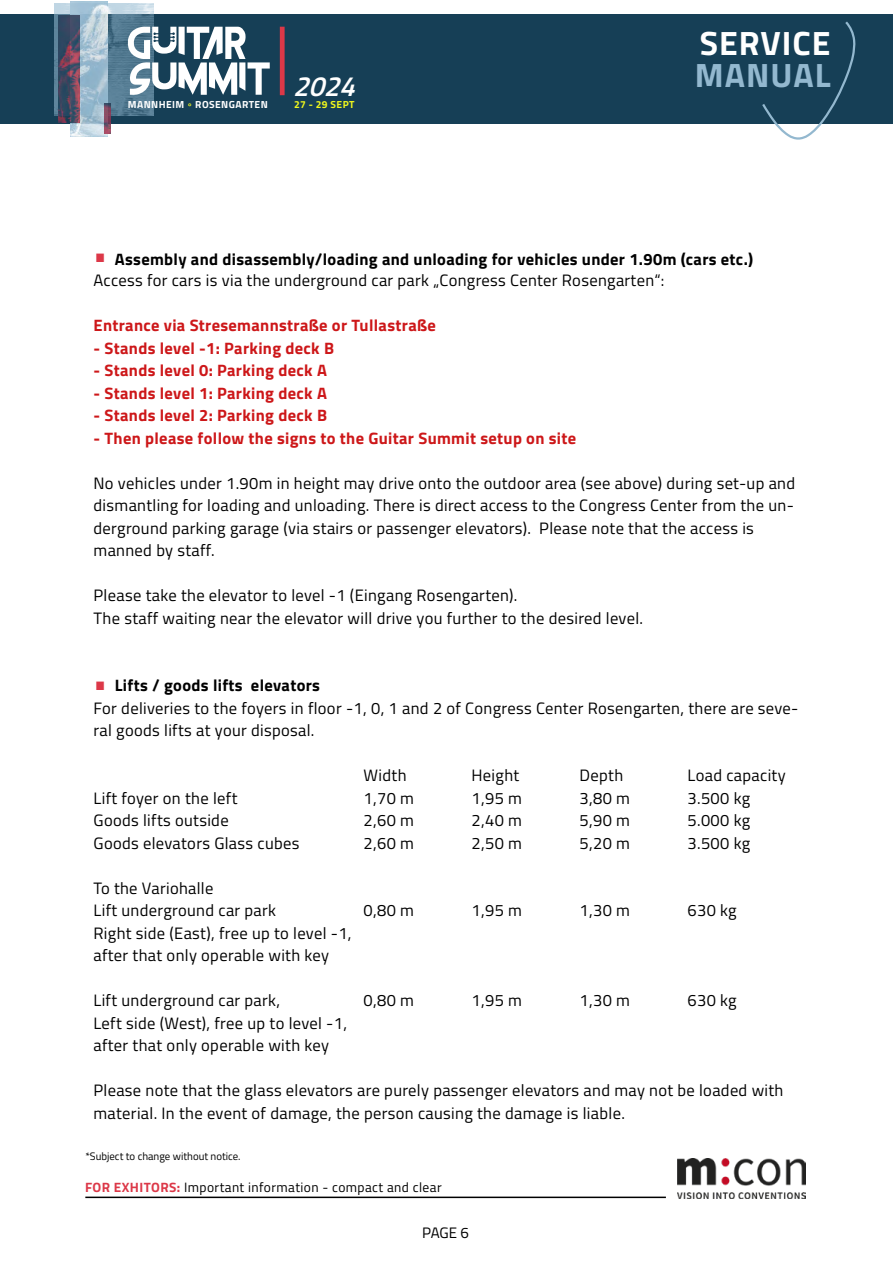
<style>
.page{position:relative;width:893px;height:1263px;background:#fff}
.page>*{position:absolute;margin:0;border:0;box-sizing:border-box;transform-origin:0 0}
.t1{font:700 33.75px "Titillium Web";letter-spacing:.03em;color:#fff}
.t2{font:700 33.75px "Titillium Web";letter-spacing:.03em;color:#93b8cf}
.t3{font:italic 600 27.9px "Titillium Web";color:#fff}
.t4{font:16.5px/22.5px "Titillium Web";letter-spacing:.02em;color:#000}
.t5{font:700 16.5px "Titillium Web";letter-spacing:.02em;color:#cd1719}
.t6{font:700 16.5px/21px "Titillium Web";letter-spacing:.02em;color:#000}
.t7{font:15.15px "Titillium Web";color:#000}
.t8{font:13.5px "Titillium Web";letter-spacing:.03em;color:#000}
.t9{font:10.8px "Titillium Web";color:#000}
.t10{font:700 10.2px "Titillium Web";letter-spacing:.04em;color:#fff}
.t11{font:700 10.2px "Titillium Web";letter-spacing:.04em;color:#f0f71c}
.s1{font-size:30px;color:#dc3848}
.s2{font-weight:400}
.s3{font-weight:700;font-size:30px;color:#dc3848}
.s4{font-weight:700}
.s5{font-weight:700;color:#dc3848}
</style>
<div class="page">
<div style="left:0;top:14px;width:893px;height:109px;background:#163f56"></div>
<img style="left:55px;top:4px;width:98px;height:111px">
<img style="left:71px;top:1px;width:37px;height:135px">
<img style="left:105px;top:103px;width:6px;height:30px">
<img style="left:58px;top:16px;width:21px;height:107px">
<svg style="left:128px;top:27px;width:142px;height:68px"></svg>
<div style="left:280px;top:27px;width:5px;height:68px;background:#dc3848"></div>
<svg style="left:760px;top:21px;width:96px;height:119px"></svg>
<img style="left:678px;top:1158px;width:127px;height:40px">
<hr style="left:85px;top:1196px;width:581px;height:2px;background:#000">
<p class="t10" style="left:128px;top:96px;width:141px">MANNHEIM <sub>°</sub> ROSENGARTEN</p>
<h2 class="t3" style="left:293px;top:65px;width:73px">2024</h2>
<p class="t11" style="left:294px;top:96px;width:62px">27 - 29 SEPT</p>
<h1 class="t1" style="left:700px;top:18px;width:132px">SERVICE</h1>
<h1 class="t2" style="left:695px;top:50px;width:137px">MANUAL</h1>
<p class="t6" style="left:94px;top:248px;width:661px"><span class="s1">•</span> Assembly and disassembly/loading and unloading for vehicles under 1.90m (cars etc.)<br><span class="s2">Access for cars is via the underground car park „Congress Center Rosengarten“:</span></p>
<p class="t5" style="left:94px;top:313px;width:344px">Entrance via Stresemannstraße or Tullastraße</p>
<p class="t5" style="left:94px;top:335px;width:242px">- Stands level -1: Parking deck B</p>
<p class="t5" style="left:94px;top:358px;width:235px">- Stands level 0: Parking deck A</p>
<p class="t5" style="left:94px;top:380px;width:235px">- Stands level 1: Parking deck A</p>
<p class="t5" style="left:94px;top:403px;width:235px">- Stands level 2: Parking deck B</p>
<p class="t5" style="left:94px;top:425px;width:484px">- Then please follow the signs to the Guitar Summit setup on site</p>
<p class="t4" style="left:94px;top:471px;width:703px">No vehicles under 1.90m in height may drive onto the outdoor area (see above) during set-up and dismantling for loading and unloading. There is direct access to the Congress Center from the un&shy;derground parking garage (via stairs or passenger elevators). Please note that the access is manned by staff.</p>
<p class="t4" style="left:94px;top:583px;width:551px">Please take the elevator to level -1 (Eingang Rosengarten).<br>The staff waiting near the elevator will drive you further to the desired level.</p>
<p class="t4" style="left:94px;top:673px;width:706px"><span class="s3">•</span> <span class="s4">Lifts / goods lifts elevators<br></span>For deliveries to the foyers in floor -1, 0, 1 and 2 of Congress Center Rosengarten, there are seve&shy;ral goods lifts at your disposal.</p>
<p class="t4" style="left:364px;top:763px;width:44px">Width</p>
<p class="t4" style="left:472px;top:763px;width:49px">Height</p>
<p class="t4" style="left:580px;top:763px;width:45px">Depth</p>
<p class="t4" style="left:688px;top:763px;width:100px">Load capacity</p>
<p class="t4" style="left:94px;top:786px;width:145px">Lift foyer on the left</p>
<p class="t4" style="left:364px;top:786px;width:52px">1,70 m</p>
<p class="t4" style="left:472px;top:786px;width:52px">1,95 m</p>
<p class="t4" style="left:580px;top:786px;width:52px">3,80 m</p>
<p class="t4" style="left:688px;top:786px;width:64px">3.500 kg</p>
<p class="t4" style="left:94px;top:808px;width:137px">Goods lifts outside</p>
<p class="t4" style="left:364px;top:808px;width:52px">2,60 m</p>
<p class="t4" style="left:472px;top:808px;width:52px">2,40 m</p>
<p class="t4" style="left:580px;top:808px;width:52px">5,90 m</p>
<p class="t4" style="left:688px;top:808px;width:64px">5.000 kg</p>
<p class="t4" style="left:94px;top:831px;width:207px">Goods elevators Glass cubes</p>
<p class="t4" style="left:364px;top:831px;width:52px">2,60 m</p>
<p class="t4" style="left:472px;top:831px;width:52px">2,50 m</p>
<p class="t4" style="left:579px;top:831px;width:52px">5,20 m</p>
<p class="t4" style="left:687px;top:831px;width:64px">3.500 kg</p>
<p class="t4" style="left:93px;top:876px;width:184px">To the Variohalle<br>Lift underground car park</p>
<p class="t4" style="left:363px;top:898px;width:52px">0,80 m</p>
<p class="t4" style="left:471px;top:898px;width:52px">1,95 m</p>
<p class="t4" style="left:579px;top:898px;width:52px">1,30 m</p>
<p class="t4" style="left:687px;top:898px;width:51px">630 kg</p>
<p class="t4" style="left:93px;top:921px;width:260px">Right side (East), free up to level -1, after that only operable with key</p>
<p class="t4" style="left:93px;top:988px;width:188px">Lift underground car park,</p>
<p class="t4" style="left:363px;top:988px;width:52px">0,80 m</p>
<p class="t4" style="left:471px;top:988px;width:52px">1,95 m</p>
<p class="t4" style="left:579px;top:988px;width:52px">1,30 m</p>
<p class="t4" style="left:687px;top:988px;width:51px">630 kg</p>
<p class="t4" style="left:93px;top:1011px;width:255px">Left side (West), free up to level -1, after that only operable with key</p>
<p class="t4" style="left:93px;top:1078px;width:691px">Please note that the glass elevators are purely passenger elevators and may not be loaded with material. In the event of damage, the person causing the damage is liable.</p>
<p class="t9" style="left:85px;top:1149px;width:157px">*Subject to change without notice.</p>
<p class="t8" style="left:85px;top:1177px;width:358px"><span class="s5">FOR EXHITORS:</span> Important information - compact and clear</p>
<p class="t7" style="left:422px;top:1221px;width:48px">PAGE 6</p>
</div>
